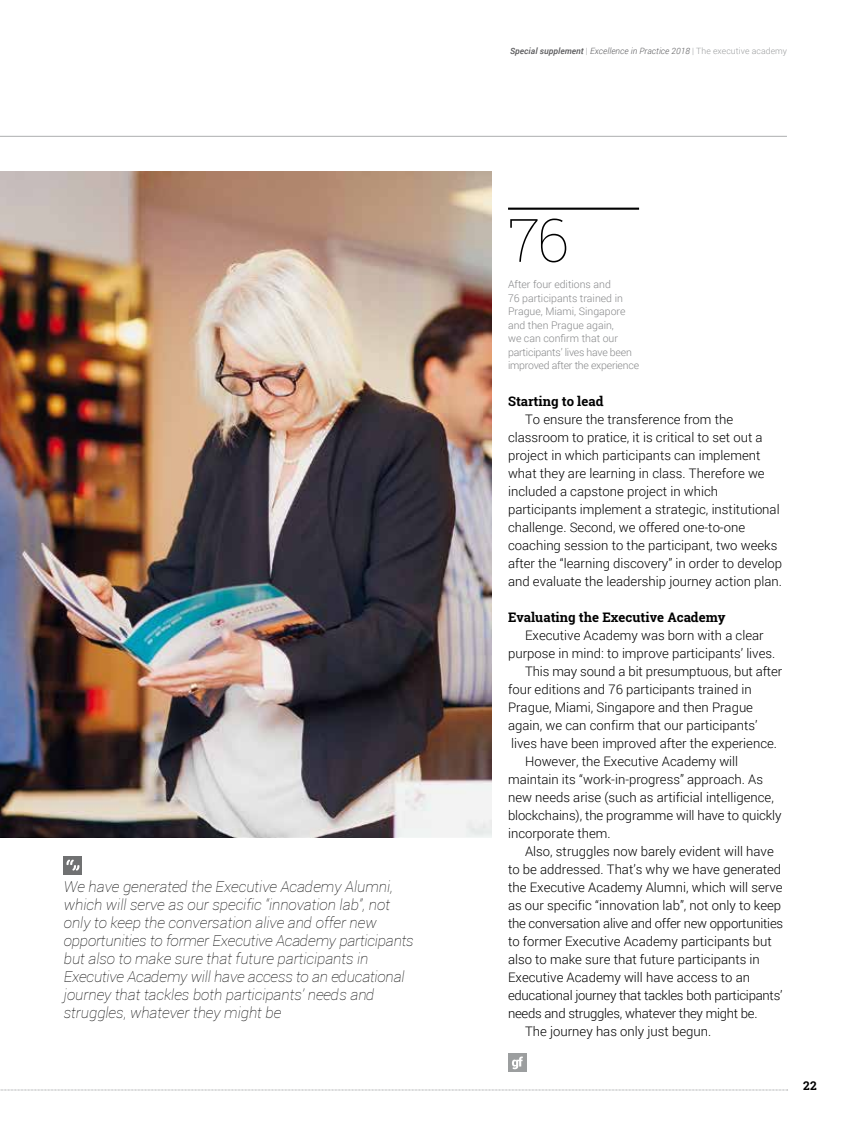
<style>
.page{position:relative;width:851px;height:1127px;background:#fff}
.page>*{position:absolute;margin:0;border:0;box-sizing:border-box;transform-origin:0 0}
.t1{font:100 60px "Roboto Slab";color:#000}
.t2{font:italic 100 15px/18px "Roboto";color:#000}
.t3{font:300 13.2px/18px "Roboto";color:#000}
.t4{font:300 13.2px "Roboto";letter-spacing:-.02em;color:#000}
.t5{font:700 13.2px "Roboto Slab";color:#000}
.t6{font:700 12px "Roboto Slab";color:#000}
.t7{font:300 10.5px/13.5px "Roboto";color:#87888a}
.t8{font:italic 300 8.7px "Roboto";letter-spacing:.01em;color:#58585a}
.s1{font-weight:500}
.s2{font-style:normal;color:#9c9e9f}
</style>
<div class="page">
<svg style="left:0;top:1089px;width:787px;height:1px"></svg>
<hr style="left:0;top:136px;width:786px;height:1px;background:#b1b3b4">
<div style="left:508px;top:1054px;width:18px;height:18px;background:#9c9e9f"></div>
<svg style="left:512px;top:1056px;width:11px;height:13px"></svg>
<img style="left:0;top:172px;width:491px;height:666px">
<div style="left:64px;top:856px;width:18px;height:18px;background:#707172"></div>
<svg style="left:66px;top:859px;width:13px;height:11px"></svg>
<hr style="left:508px;top:208px;width:131px;height:2px;background:#000">
<p class="t2" style="left:64px;top:877px;width:351px">We have generated the Executive Academy Alumni, which will serve as our specific “innovation lab”, not only to keep the conversation alive and offer new opportunities to former Executive Academy participants but also to make sure that future participants in Executive Academy will have access to an educational journey that tackles both participants’ needs and struggles, whatever they might be</p>
<p class="t8" style="left:510px;top:45px;width:278px"><span class="s1">Special supplement</span> <span class="s2">|</span> Excellence in Practice 2018 <span class="s2">| The executive academy</span></p>
<h1 class="t1" style="left:508px;top:199px;width:63px">76</h1>
<p class="t7" style="left:508px;top:277px;width:132px">After four editions and<br>76 participants trained in<br>Prague, Miami, Singapore and then Prague again,<br>we can confirm that our participants’ lives have been improved after the experience</p>
<p class="t5" style="left:508px;top:392px;width:97px">Starting to lead</p>
<p class="t3" style="left:508px;top:410px;width:276px;text-indent:17px">To ensure the transference from the classroom to pratice, it is critical to set out a project in which participants can implement what they are learning in class. Therefore we included a capstone project in which participants implement a strategic, institutional challenge. Second, we offered one-to-one coaching session to the participant, two weeks after the “learning discovery” in order to develop and evaluate the leadership journey action plan.</p>
<p class="t5" style="left:508px;top:608px;width:219px">Evaluating the Executive Academy</p>
<p class="t3" style="left:525px;top:626px;width:240px">Executive Academy was born with a clear</p>
<p class="t3" style="left:508px;top:644px;width:269px">purpose in mind: to improve participants’ lives.</p>
<p class="t3" style="left:525px;top:662px;width:259px">This may sound a bit presumptuous, but after</p>
<p class="t3" style="left:508px;top:680px;width:245px">four editions and 76 participants trained in</p>
<p class="t3" style="left:508px;top:698px;width:246px">Prague, Miami, Singapore and then Prague</p>
<p class="t3" style="left:508px;top:716px;width:251px">again, we can confirm that our participants’</p>
<p class="t3" style="left:511px;top:734px;width:267px">lives have been improved after the experience.</p>
<p class="t3" style="left:525px;top:752px;width:215px">However, the Executive Academy will</p>
<p class="t3" style="left:508px;top:770px;width:256px">maintain its “work-in-progress” approach. As</p>
<p class="t3" style="left:508px;top:788px;width:267px">new needs arise (such as artificial intelligence,</p>
<p class="t3" style="left:508px;top:806px;width:275px">blockchains), the programme will have to quickly</p>
<p class="t3" style="left:508px;top:824px;width:104px">incorporate them.</p>
<p class="t3" style="left:525px;top:842px;width:250px">Also, struggles now barely evident will have</p>
<p class="t3" style="left:508px;top:860px;width:275px">to be addressed. That’s why we have generated</p>
<p class="t3" style="left:508px;top:878px;width:276px">the Executive Academy Alumni, which will serve</p>
<p class="t3" style="left:508px;top:896px;width:274px">as our specific “innovation lab”, not only to keep</p>
<p class="t4" style="left:508px;top:914px;width:276px">the conversation alive and offer new opportunities</p>
<p class="t3" style="left:508px;top:931px;width:265px">to former Executive Academy participants but</p>
<p class="t3" style="left:508px;top:949px;width:253px">also to make sure that future participants in</p>
<p class="t3" style="left:508px;top:967px;width:243px">Executive Academy will have access to an</p>
<p class="t4" style="left:508px;top:986px;width:276px">educational journey that tackles both participants’</p>
<p class="t4" style="left:508px;top:1004px;width:251px">needs and struggles, whatever they might be.</p>
<p class="t3" style="left:525px;top:1021px;width:188px">The journey has only just begun.</p>
<p class="t6" style="left:803px;top:1077px;width:15px">22</p>
</div>
